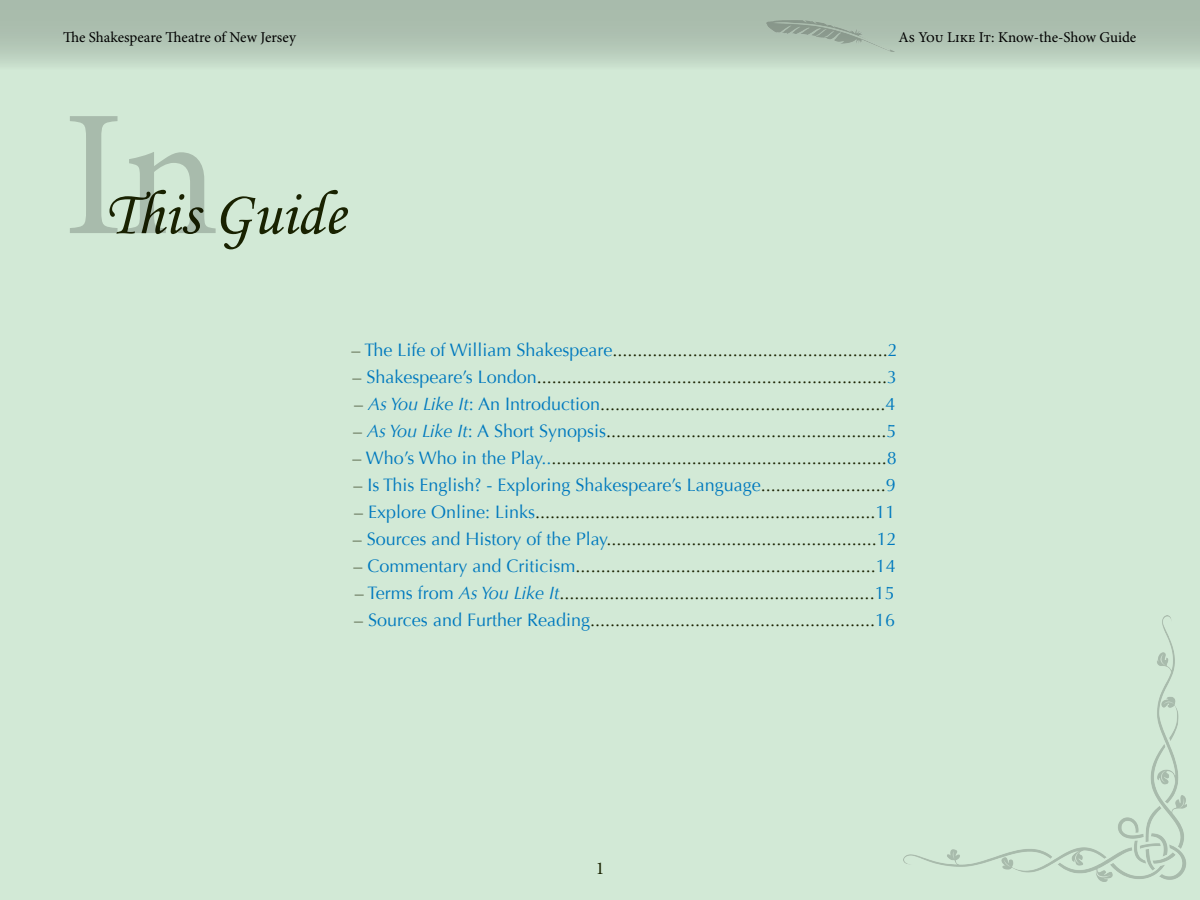
<style>
.page{position:relative;width:1200px;height:900px;background:#fff}
.page>*{position:absolute;margin:0;border:0;box-sizing:border-box;transform-origin:0 0}
.t1{font:180px "Minion Pro";color:#000}
.t2{font:63px "Monotype Corsiva";color:#192201}
.t3{font:18px "Optima";color:#192201}
.t4{font:18px "Optima";color:#0079be}
.t5{font:18px "Minion Pro";color:#192201}
.t6{font:15px "Minion Pro";letter-spacing:-.005em;color:#000}
.s1{color:#0079be}
.s2{font-style:italic;color:#0079be}
.s3{color:#192201}
</style>
<div class="page">
<div style="left:0;top:70px;width:1200px;height:830px;background:#d2e9d6"></div>
<div style="left:903px;top:615px;width:284px;height:267px;background:#d2e9d6"></div>
<div style="left:0;top:0;width:1200px;height:70px;background:linear-gradient(to bottom,#a0b2a3,#c3d9c7)"></div>
<img style="left:767px;top:20px;width:129px;height:32px">
<p class="t6" style="left:63px;top:27px;width:234px">The Shakespeare Theatre of New Jersey</p>
<p class="t6" style="left:899px;top:27px;width:239px">As You Like It: Know-the-Show Guide</p>
<h1 class="t1" style="left:63px;top:55px;width:158px">In</h1>
<h2 class="t2" style="left:105px;top:176px;width:242px">This Guide</h2>
<p class="t3" style="left:352px;top:340px;width:548px">– <span class="s1">The Life of William Shakespeare</span>.......................................................<span class="s1">2</span></p>
<p class="t3" style="left:352px;top:367px;width:546px">– <span class="s1">Shakespeare’s London</span>......................................................................<span class="s1">3</span></p>
<p class="t3" style="left:354px;top:394px;width:543px">– <span class="s2">As You Like It</span><span class="s1">: An Introduction</span>.........................................................<span class="s1">4</span></p>
<p class="t3" style="left:353px;top:421px;width:545px">– <span class="s2">As You Like It</span><span class="s1">: A Short Synopsis</span>........................................................<span class="s1">5</span></p>
<p class="t3" style="left:353px;top:448px;width:546px">– <span class="s1">Who’s Who in the Play..</span>...................................................................<span class="s1">8</span></p>
<p class="t4" style="left:354px;top:475px;width:544px"><span class="s3">–</span> Is This English? - Exploring Shakespeare’s Language<span class="s3">.........................</span>9</p>
<p class="t3" style="left:354px;top:502px;width:543px">– <span class="s1">Explore Online: Links</span>....................................................................<span class="s1">11</span></p>
<p class="t3" style="left:353px;top:529px;width:545px">– <span class="s1">Sources and History of the Play</span>......................................................<span class="s1">12</span></p>
<p class="t3" style="left:354px;top:556px;width:544px">– <span class="s1">Commentary and Criticism</span>............................................................<span class="s1">14</span></p>
<p class="t3" style="left:355px;top:583px;width:541px">– <span class="s1">Terms from</span> <span class="s2">As You Like It</span>...............................................................<span class="s1">15</span></p>
<p class="t3" style="left:354px;top:610px;width:543px">– <span class="s1">Sources and Further Reading</span>.........................................................<span class="s1">16</span></p>
<p class="t5" style="left:596px;top:856px;width:10px">1</p>
</div>
